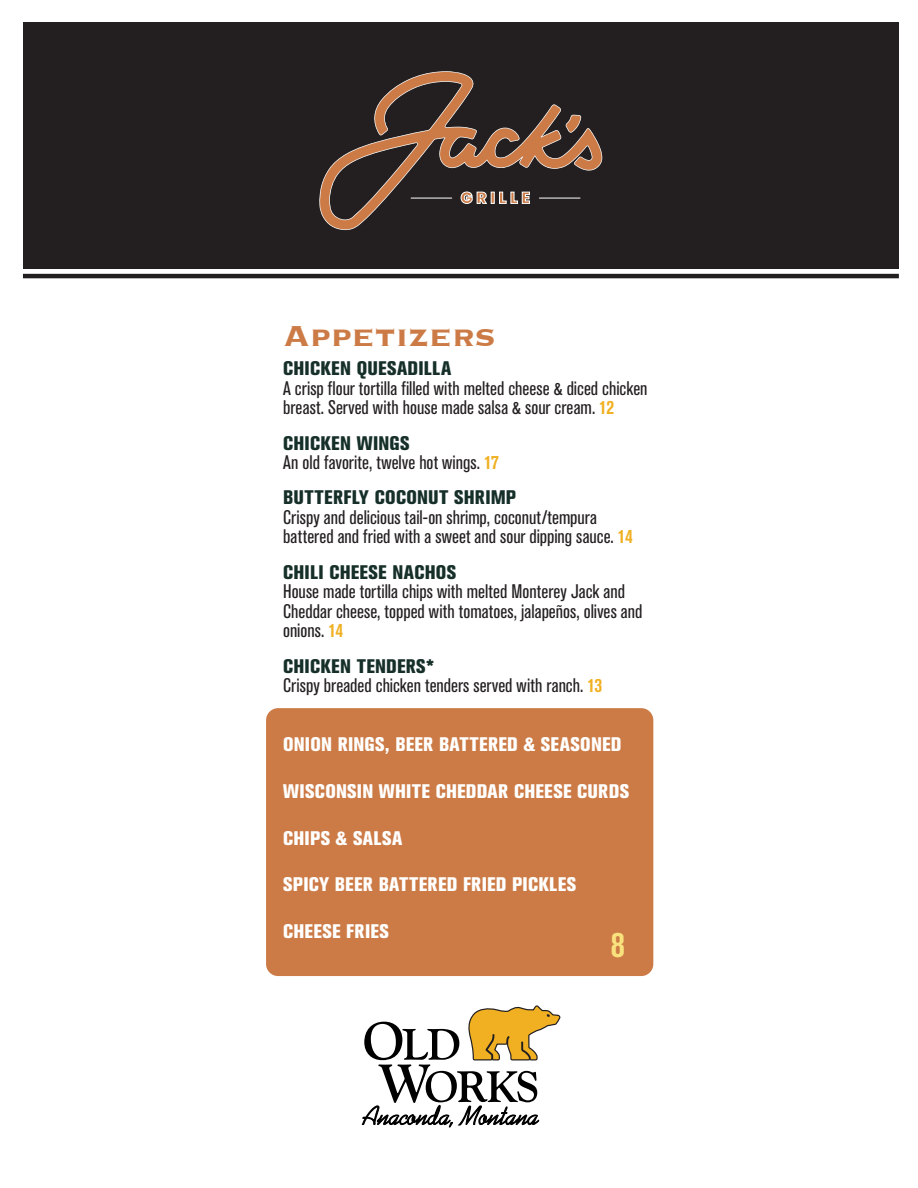
<style>
.page{position:relative;width:918px;height:1188px;background:#fff}
.page>*{position:absolute;margin:0;border:0;box-sizing:border-box;transform-origin:0 0}
.t1{font:700 37.5px "Copperplate";color:#cc7b46}
.t2{font:700 condensed 36px "Akzidenz Grotesk BQ";color:#f9e27e}
.t3{font:condensed 19.5px/19.5px "Akzidenz Grotesk BQ";color:#231f20}
.t4{font:800 condensed 19.5px "Akzidenz Grotesk BQ";letter-spacing:.015em;color:#fff}
.t5{font:800 condensed 19.5px "Akzidenz Grotesk BQ";letter-spacing:.015em;color:#163029}
.s1{font-weight:700;color:#f0b022}
.s2{font-weight:800;color:#163029}
</style>
<div class="page">
<hr style="left:25px;top:274px;width:872px;height:4px;background:#231f20">
<div style="left:266px;top:708px;width:387px;height:268px;background:#cc7b46;border-radius:12px"></div>
<svg style="left:362px;top:1005px;width:199px;height:122px"></svg>
<div style="left:23px;top:23px;width:876px;height:246px;background:#231f20"></div>
<svg style="left:319px;top:71px;width:283px;height:159px"></svg>
<svg style="left:565px;top:115px;width:16px;height:18px"></svg>
<svg style="left:461px;top:191px;width:26px;height:13px"></svg>
<svg style="left:491px;top:192px;width:4px;height:12px"></svg>
<svg style="left:499px;top:192px;width:31px;height:12px"></svg>
<hr style="left:411px;top:198px;width:41px;height:1px;background:#fff">
<hr style="left:539px;top:198px;width:41px;height:1px;background:#fff">
<h1 class="t1" style="left:283px;top:311px;width:214px">Appetizers</h1>
<p class="t5" style="left:283px;top:357px;width:170px">CHICKEN QUESADILLA</p>
<p class="t3" style="left:283px;top:379px;width:366px">A crisp flour tortilla filled with melted cheese &amp; diced chicken breast. Served with house made salsa &amp; sour cream. <span class="s1">12</span></p>
<p class="t3" style="left:283px;top:433px;width:217px"><span class="s2">CHICKEN WINGS<br></span>An old favorite, twelve hot wings. <span class="s1">17</span></p>
<p class="t5" style="left:283px;top:486px;width:234px">BUTTERFLY COCONUT SHRIMP</p>
<p class="t3" style="left:283px;top:508px;width:351px">Crispy and delicious tail-on shrimp, coconut/tempura battered and fried with a sweet and sour dipping sauce. <span class="s1">14</span></p>
<p class="t5" style="left:283px;top:561px;width:174px">CHILI CHEESE NACHOS</p>
<p class="t3" style="left:283px;top:582px;width:361px">House made tortilla chips with melted Monterey Jack and<br>Cheddar cheese, topped with tomatoes, jalapeños, olives and onions. <span class="s1">14</span></p>
<p class="t3" style="left:283px;top:657px;width:320px"><span class="s2">CHICKEN TENDERS*<br></span>Crispy breaded chicken tenders served with ranch. <span class="s1">13</span></p>
<p class="t4" style="left:283px;top:733px;width:340px">ONION RINGS, BEER BATTERED &amp; SEASONED</p>
<p class="t4" style="left:283px;top:780px;width:347px">WISCONSIN WHITE CHEDDAR CHEESE CURDS</p>
<p class="t4" style="left:283px;top:827px;width:121px">CHIPS &amp; SALSA</p>
<p class="t4" style="left:283px;top:873px;width:294px">SPICY BEER BATTERED FRIED PICKLES</p>
<p class="t4" style="left:283px;top:920px;width:107px">CHEESE FRIES</p>
<h2 class="t2" style="left:611px;top:924px;width:16px">8</h2>
</div>
